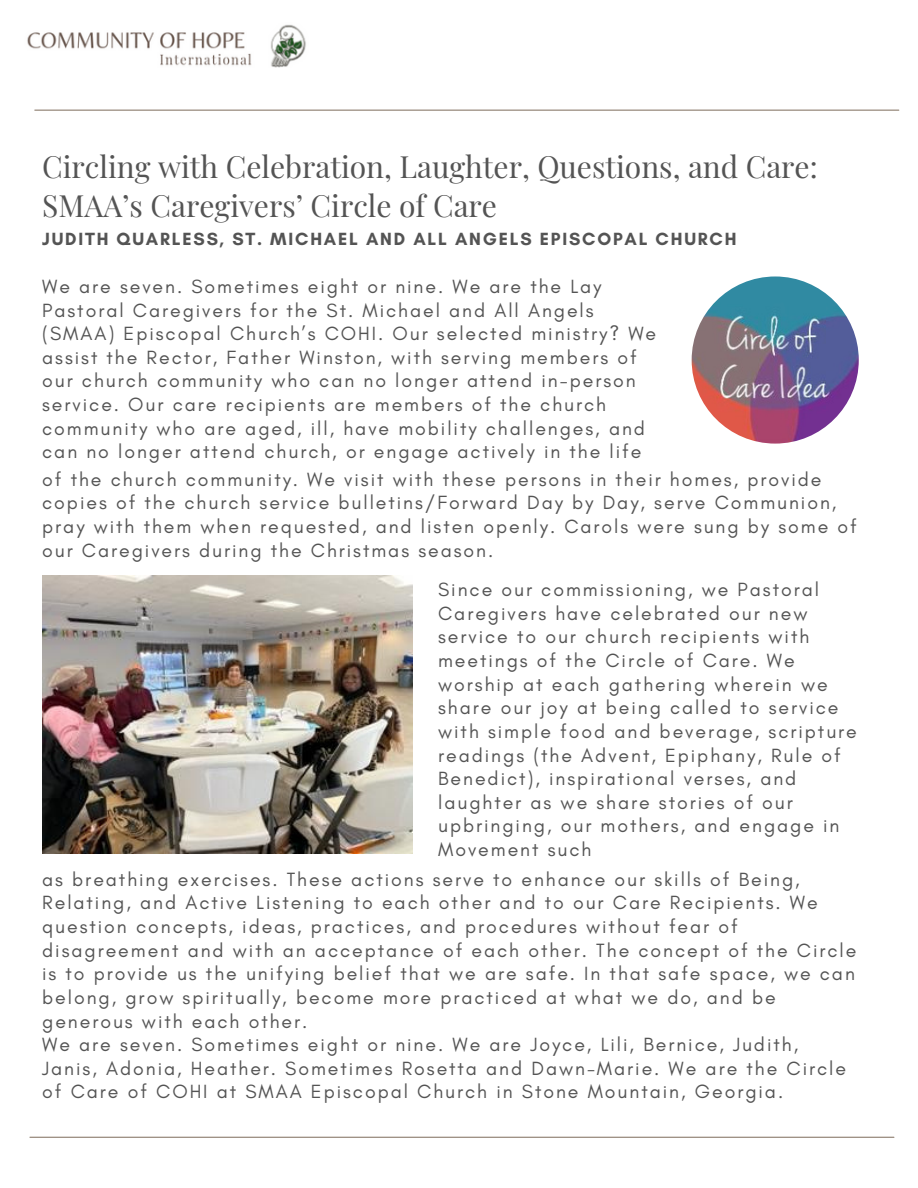
<style>
.page{position:relative;width:918px;height:1188px;background:#fff}
.page>*{position:absolute;margin:0;border:0;box-sizing:border-box;transform-origin:0 0}
.t1{font:30px/38.2px "Playfair Display";color:#545454}
.t2{font:19.5px/23.7px "Glacial Indifference";letter-spacing:.1em;color:#545454}
.t3{font:700 18px "Glacial Indifference";letter-spacing:.1em;color:#545454}
</style>
<div class="page">
<img style="left:27px;top:24px;width:279px;height:43px">
<hr style="left:35px;top:110px;width:864px;height:1px;background:#8c7c6d">
<hr style="left:30px;top:1137px;width:864px;height:1px;background:#8c7c6d">
<img style="left:692px;top:276px;width:167px;height:168px;border-radius:50%">
<img style="left:42px;top:576px;width:370px;height:278px">
<h1 class="t1" style="left:42px;top:147px;width:777px">Circling with Celebration, Laughter, Questions, and Care:<br>SMAA’s Caregivers’ Circle of Care</h1>
<p class="t3" style="left:42px;top:227px;width:696px">JUDITH QUARLESS, ST. MICHAEL AND ALL ANGELS EPISCOPAL CHURCH</p>
<p class="t2" style="left:42px;top:274px;width:616px">We are seven. Sometimes eight or nine. We are the Lay Pastoral Caregivers for the St. Michael and All Angels (SMAA) Episcopal Church’s COHI. Our selected ministry? We assist the Rector, Father Winston, with serving members of our church community who can no longer attend in-person service. Our care recipients are members of the church community who are aged, ill, have mobility challenges, and can no longer attend church, or engage actively in the life</p>
<p class="t2" style="left:42px;top:467px;width:816px">of the church community. We visit with these persons in their homes, provide copies of the church service bulletins/Forward Day by Day, serve Communion, pray with them when requested, and listen openly. Carols were sung by some of our Caregivers during the Christmas season.</p>
<p class="t2" style="left:438px;top:578px;width:420px">Since our commissioning, we Pastoral Caregivers have celebrated our new service to our church recipients with meetings of the Circle of Care. We worship at each gathering wherein we share our joy at being called to service with simple food and beverage, scripture readings (the Advent, Epiphany, Rule of Benedict), inspirational verses, and laughter as we share stories of our upbringing, our mothers, and engage in Movement such</p>
<p class="t2" style="left:42px;top:867px;width:816px">as breathing exercises. These actions serve to enhance our skills of Being, Relating, and Active Listening to each other and to our Care Recipients. We question concepts, ideas, practices, and procedures without fear of disagreement and with an acceptance of each other. The concept of the Circle is to provide us the unifying belief that we are safe. In that safe space, we can belong, grow spiritually, become more practiced at what we do, and be generous with each other.<br>We are seven. Sometimes eight or nine. We are Joyce, Lili, Bernice, Judith, Janis, Adonia, Heather. Sometimes Rosetta and Dawn-Marie. We are the Circle of Care of COHI at SMAA Episcopal Church in Stone Mountain, Georgia.</p>
</div>
